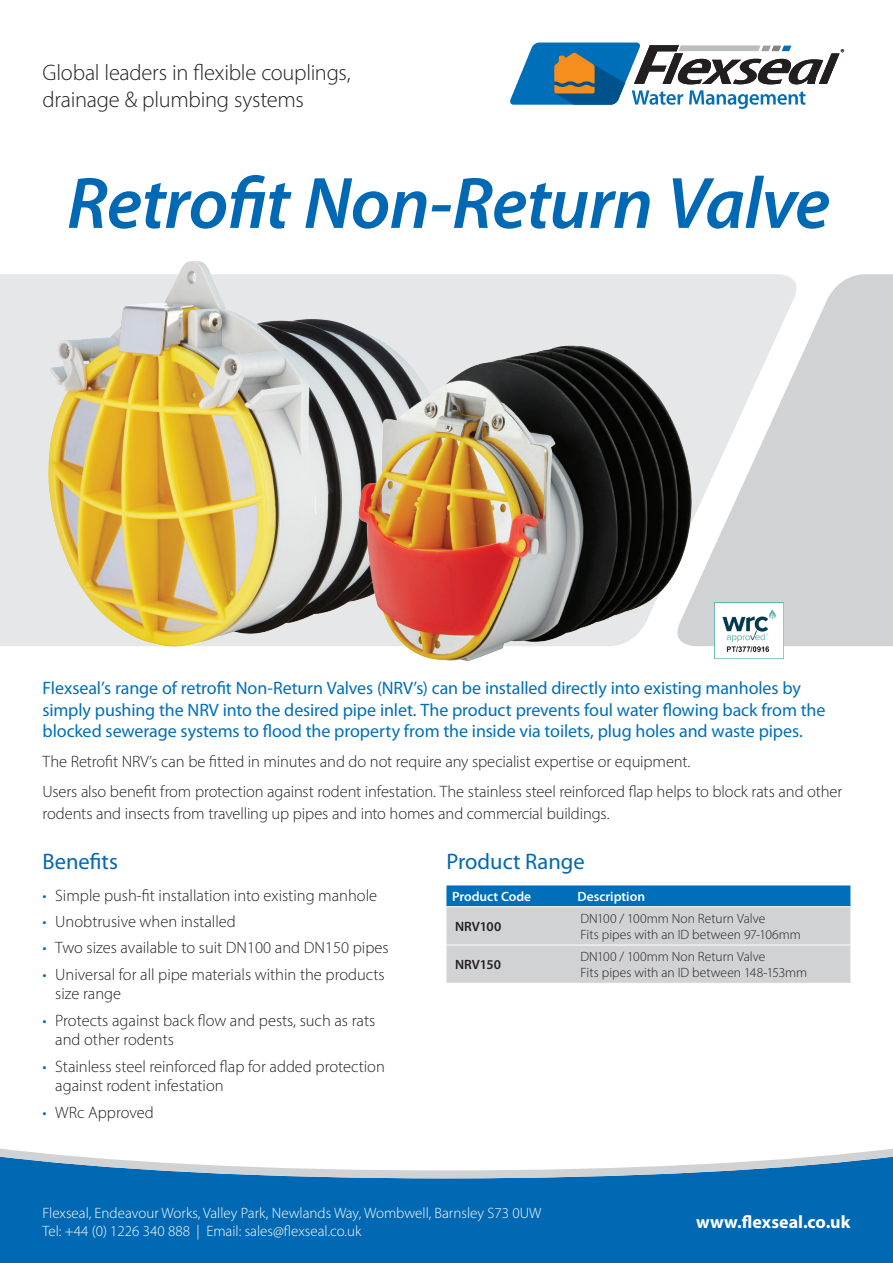
<style>
.page{position:relative;width:893px;height:1263px;background:#fff}
.page>*{position:absolute;margin:0;border:0;box-sizing:border-box;transform-origin:0 0}
.t1{font:italic 600 73.5px "Myriad Pro";letter-spacing:-.015em;color:#0168b3}
.t2{font:300 22.5px/27px "Myriad Pro";letter-spacing:-.01em;color:#231f20}
.Subtitle{font:22.5px "Myriad Pro";color:#0168b3}
.Body_text{font:18px/21.6px "Myriad Pro";letter-spacing:-.005em;color:#006fba}
.t3{font:700 18px "Myriad Pro";color:#fff}
.Body_text-2{font:300 16.5px/19.8px "Myriad Pro";color:#231f20}
.t4{font:300 15px "Myriad Pro";color:#fff}
.Table_text{font:300 13.5px "Myriad Pro";color:#231f20}
.Table_text-2{font:600 13.5px "Myriad Pro";color:#fff}
.Table_text-3{font:600 13.5px "Myriad Pro";color:#231f20}
.s1{color:#0168b3}
</style>
<div class="page">
<div style="left:0;top:274px;width:669px;height:372px;background:#e6e7e9"></div>
<div style="left:0;top:1178px;width:893px;height:85px;background:#0168b3"></div>
<svg style="left:0;top:1148px;width:893px;height:30px"></svg>
<svg style="left:669px;top:274px;width:224px;height:372px;background:#d9dadc"></svg>
<svg style="left:510px;top:43px;width:334px;height:66px"></svg>
<svg style="left:446px;top:885px;width:404px;height:98px;background:#a5bdcf"></svg>
<hr style="left:446px;top:945px;width:126px;height:1px;background:#fff">
<hr style="left:572px;top:945px;width:278px;height:1px;background:#fff">
<hr style="left:446px;top:906px;width:126px;height:1px;background:#fff">
<hr style="left:572px;top:906px;width:278px;height:1px;background:#fff">
<img style="left:13px;top:261px;width:485px;height:386px">
<img style="left:321px;top:320px;width:408px;height:341px">
<img style="left:715px;top:602px;width:68px;height:57px">
<p class="t2" style="left:43px;top:59px;width:310px">Global leaders in flexible couplings, drainage &amp; plumbing systems</p>
<p class="t1" style="left:67px;top:156px;width:765px">Retrofit Non-Return Valve</p>
<p class="Body_text" style="left:43px;top:677px;width:784px">Flexseal’s range of retrofit Non-Return Valves (NRV’s) can be installed directly into existing manholes by simply pushing the NRV into the desired pipe inlet. The product prevents foul water flowing back from the blocked sewerage systems to flood the property from the inside via toilets, plug holes and waste pipes.</p>
<p class="Body_text-2" style="left:43px;top:752px;width:649px">The Retrofit NRV’s can be fitted in minutes and do not require any specialist expertise or equipment.</p>
<p class="Body_text-2" style="left:43px;top:781px;width:801px;line-height:21.6px">Users also benefit from protection against rodent infestation. The stainless steel reinforced flap helps to block rats and other rodents and insects from travelling up pipes and into homes and commercial buildings.</p>
<p class="Subtitle" style="left:43px;top:847px;width:77px">Benefits</p>
<p class="Body_text-2" style="left:43px;top:885px;width:336px"><span class="s1">•</span> Simple push-fit installation into existing manhole</p>
<p class="Body_text-2" style="left:43px;top:912px;width:195px"><span class="s1">•</span> Unobtrusive when installed</p>
<p class="Body_text-2" style="left:43px;top:938px;width:348px"><span class="s1">•</span> Two sizes available to suit DN100 and DN150 pipes</p>
<p class="Body_text-2" style="left:55px;top:964px;width:331px;text-indent:-13px"><span class="s1">•</span> Universal for all pipe materials within the products size range</p>
<p class="Body_text-2" style="left:55px;top:1010px;width:322px;text-indent:-13px"><span class="s1">•</span> Protects against back flow and pests, such as rats and other rodents</p>
<p class="Body_text-2" style="left:55px;top:1056px;width:331px;text-indent:-13px"><span class="s1">•</span> Stainless steel reinforced flap for added protection against rodent infestation</p>
<p class="Body_text-2" style="left:43px;top:1102px;width:113px"><span class="s1">•</span> WRc Approved</p>
<p class="Subtitle" style="left:446px;top:847px;width:140px">Product Range</p>
<p class="Table_text-2" style="left:452px;top:888px;width:81px">Product Code</p>
<p class="Table_text-2" style="left:577px;top:888px;width:69px">Description</p>
<p class="Table_text-3" style="left:455px;top:918px;width:48px">NRV100</p>
<p class="Table_text" style="left:580px;top:910px;width:186px">DN100 / 100mm Non Return Valve</p>
<p class="Table_text" style="left:580px;top:926px;width:222px">Fits pipes with an ID between 97-106mm</p>
<p class="Table_text" style="left:580px;top:948px;width:186px">DN100 / 100mm Non Return Valve</p>
<p class="Table_text" style="left:580px;top:965px;width:228px">Fits pipes with an ID between 148-153mm</p>
<p class="Table_text-3" style="left:455px;top:956px;width:47px">NRV150</p>
<p class="t4" style="left:43px;top:1204px;width:500px">Flexseal, Endeavour Works, Valley Park, Newlands Way, Wombwell, Barnsley S73 0UW</p>
<p class="t4" style="left:43px;top:1222px;width:320px">Tel: +44 (0) 1226 340 888 | Email: sales@flexseal.co.uk</p>
<p class="t3" style="left:696px;top:1210px;width:156px">www.flexseal.co.uk</p>
</div>
